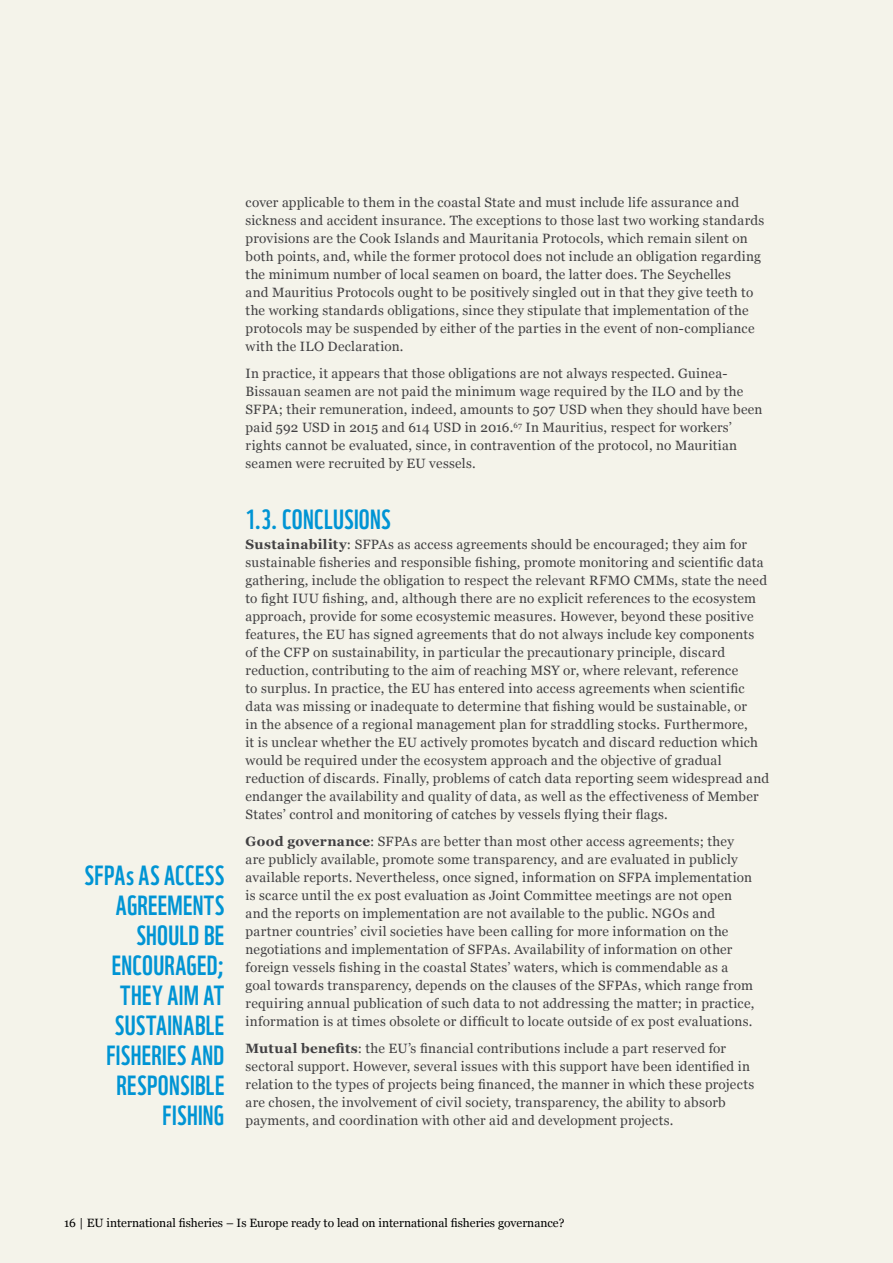
<style>
.page{position:relative;width:893px;height:1263px;background:#f4f3ea}
.page>*{position:absolute;margin:0;border:0;box-sizing:border-box;transform-origin:0 0}
.t1{font:27px/30px "WWF";letter-spacing:.015em;color:#0094d4;text-align:right}
.t2{font:13.5px/18px "Georgia";letter-spacing:.02em;color:#414042}
.t3{font:12px "Georgia";color:#000}
.s1{font-weight:700}
</style>
<div class="page">
<h1 class="t1" style="left:85px;top:857px;width:141px">SFPAs AS ACCESS<br>AGREEMENTS<br>SHOULD BE<br>ENCOURAGED;<br>THEY AIM AT<br>SUSTAINABLE<br>FISHERIES AND<br>RESPONSIBLE<br>FISHING</h1>
<p class="t2" style="left:246px;top:193px;width:520px">cover applicable to them in the coastal State and must include life assurance and sickness and accident insurance. The exceptions to those last two working standards provisions are the Cook Islands and Mauritania Protocols, which remain silent on both points, and, while the former protocol does not include an obligation regarding the minimum number of local seamen on board, the latter does. The Seychelles<br>and Mauritius Protocols ought to be positively singled out in that they give teeth to the working standards obligations, since they stipulate that implementation of the protocols may be suspended by either of the parties in the event of non-compliance with the ILO Declaration.</p>
<p class="t2" style="left:246px;top:364px;width:519px">In practice, it appears that those obligations are not always respected. Guinea-Bissauan seamen are not paid the minimum wage required by the ILO and by the SFPA; their remuneration, indeed, amounts to 507 USD when they should have been paid 592 USD in 2015 and 614 USD in 2016.<sup>67</sup> In Mauritius, respect for workers’ rights cannot be evaluated, since, in contravention of the protocol, no Mauritian seamen were recruited by EU vessels.</p>
<h1 class="t1" style="left:246px;top:502px;width:147px">1.3. CONCLUSIONS</h1>
<p class="t2" style="left:246px;top:535px;width:525px"><span class="s1">Sustainability</span>: SFPAs as access agreements should be encouraged; they aim for sustainable fisheries and responsible fishing, promote monitoring and scientific data gathering, include the obligation to respect the relevant RFMO CMMs, state the need to fight IUU fishing, and, although there are no explicit references to the ecosystem approach, provide for some ecosystemic measures. However, beyond these positive features, the EU has signed agreements that do not always include key components of the CFP on sustainability, in particular the precautionary principle, discard reduction, contributing to the aim of reaching MSY or, where relevant, reference<br>to surplus. In practice, the EU has entered into access agreements when scientific data was missing or inadequate to determine that fishing would be sustainable, or<br>in the absence of a regional management plan for straddling stocks. Furthermore,<br>it is unclear whether the EU actively promotes bycatch and discard reduction which would be required under the ecosystem approach and the objective of gradual reduction of discards. Finally, problems of catch data reporting seem widespread and endanger the availability and quality of data, as well as the effectiveness of Member States’ control and monitoring of catches by vessels flying their flags.</p>
<p class="t2" style="left:246px;top:832px;width:510px"><span class="s1">Good governance</span>: SFPAs are better than most other access agreements; they are publicly available, promote some transparency, and are evaluated in publicly available reports. Nevertheless, once signed, information on SFPA implementation is scarce until the ex post evaluation as Joint Committee meetings are not open and the reports on implementation are not available to the public. NGOs and partner countries’ civil societies have been calling for more information on the negotiations and implementation of SFPAs. Availability of information on other foreign vessels fishing in the coastal States’ waters, which is commendable as a goal towards transparency, depends on the clauses of the SFPAs, which range from requiring annual publication of such data to not addressing the matter; in practice, information is at times obsolete or difficult to locate outside of ex post evaluations.</p>
<p class="t2" style="left:246px;top:1039px;width:510px"><span class="s1">Mutual benefits</span>: the EU’s financial contributions include a part reserved for sectoral support. However, several issues with this support have been identified in relation to the types of projects being financed, the manner in which these projects are chosen, the involvement of civil society, transparency, the ability to absorb payments, and coordination with other aid and development projects.</p>
<p class="t3" style="left:64px;top:1216px;width:502px">16 | EU international fisheries – Is Europe ready to lead on international fisheries governance?</p>
</div>
